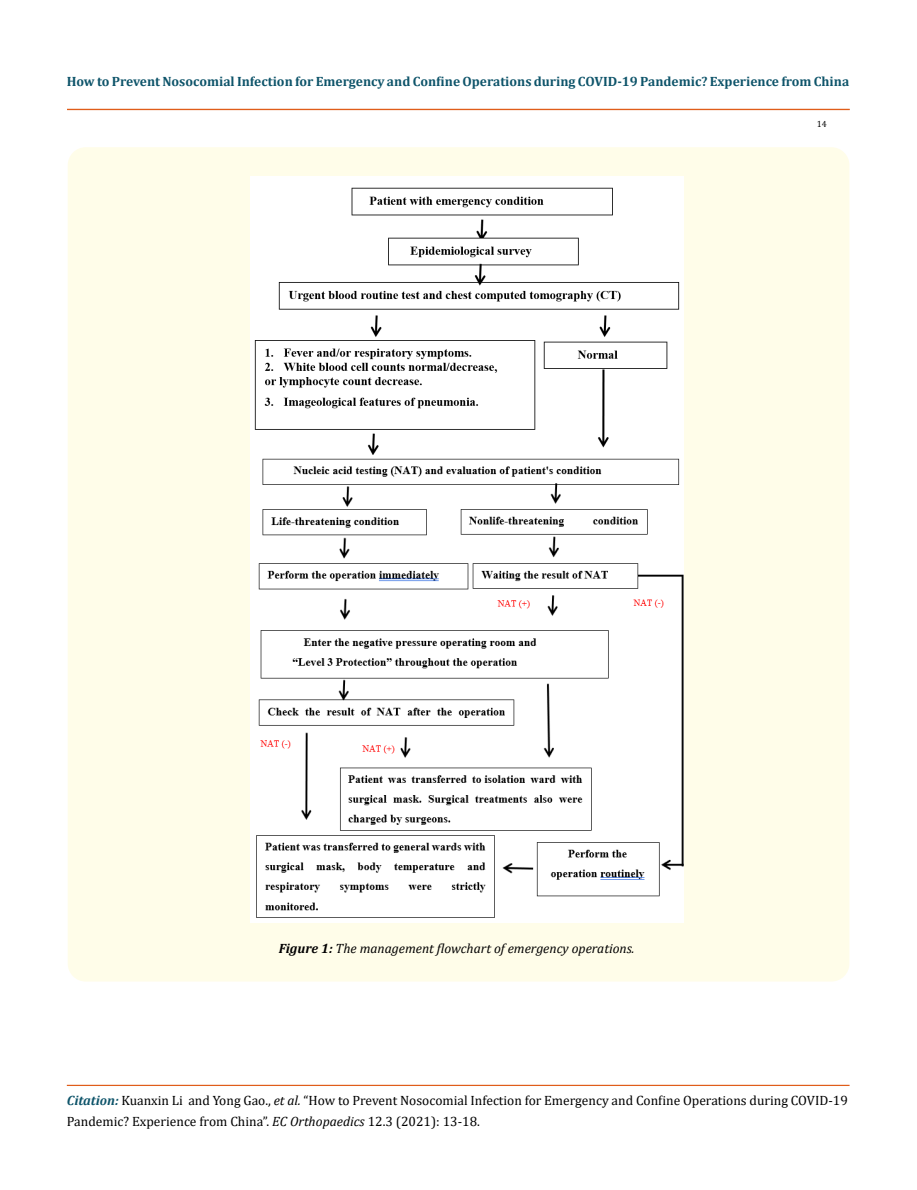
<style>
.page{position:relative;width:917px;height:1190px;background:#fff}
.page>*{position:absolute;margin:0;border:0;box-sizing:border-box;transform-origin:0 0}
.t1{font:13.5px/21px "Cambria";color:#000}
.t2{font:700 13.5px "Cambria";color:#0e546a}
.t3{font:italic 13.5px "Cambria";color:#000}
.t4{font:9px "Cambria";color:#000}
.s1{font-weight:700}
.s2{font-weight:700;font-style:italic;color:#0e546a}
.s3{font-style:italic}
</style>
<div class="page">
<div style="left:67px;top:109px;width:782px;height:1px;border:1px solid #e05d1a"></div>
<div style="left:67px;top:1085px;width:782px;height:1px;border:1px solid #e05d1a"></div>
<div style="left:68px;top:147px;width:781px;height:834px;background:#fffde9;border-radius:18px"></div>
<img style="left:251px;top:177px;width:432px;height:745px">
<p class="t2" style="left:67px;top:72px;width:783px">How to Prevent Nosocomial Infection for Emergency and Confine Operations during COVID-19 Pandemic? Experience from China</p>
<p class="t4" style="left:816px;top:118px;width:11px">14</p>
<p class="t3" style="left:279px;top:939px;width:357px"><span class="s1">Figure 1:</span> The management flowchart of emergency operations.</p>
<p class="t1" style="left:67px;top:1090px;width:782px"><span class="s2">Citation:</span> Kuanxin Li and Yong Gao., <span class="s3">et al.</span> “How to Prevent Nosocomial Infection for Emergency and Confine Operations during COVID-19<br>Pandemic? Experience from China”. <span class="s3">EC Orthopaedics</span> 12.3 (2021): 13-18.</p>
</div>
